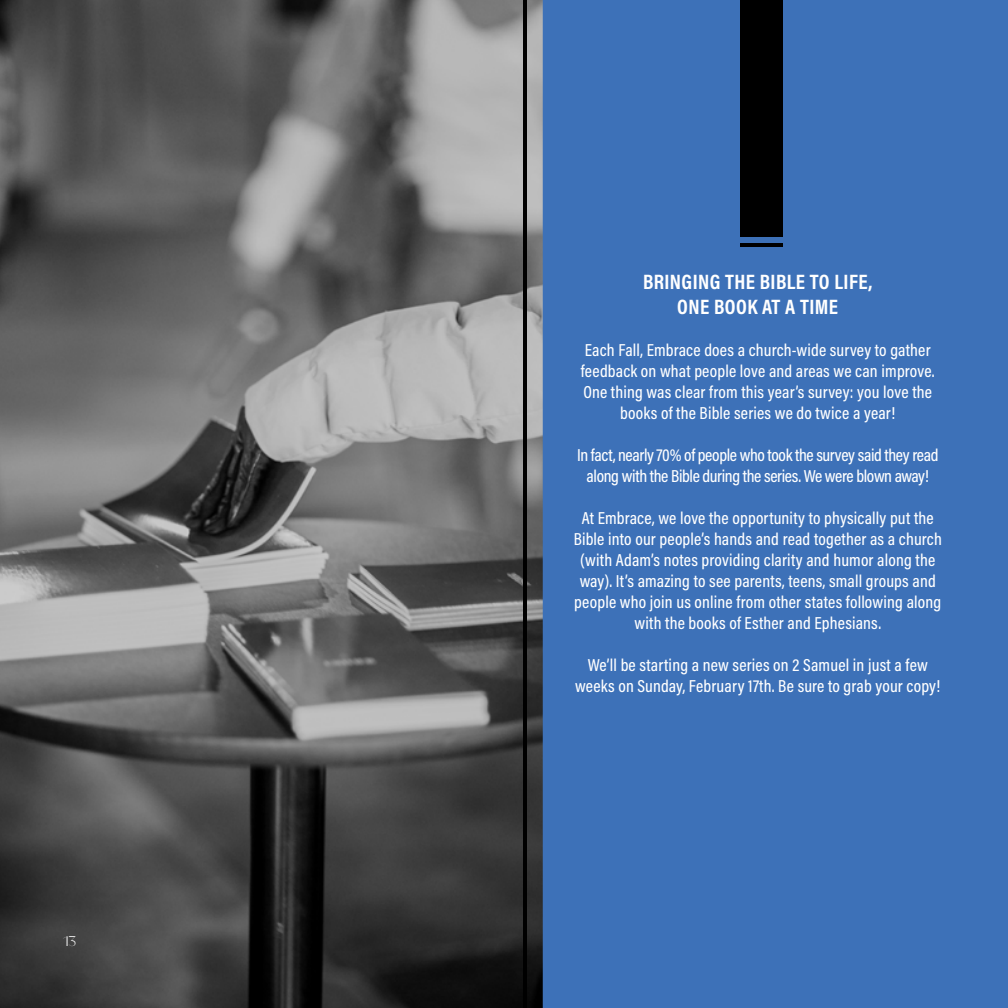
<style>
.page{position:relative;width:1008px;height:1008px;background:#fff}
.page>*{position:absolute;margin:0;border:0;box-sizing:border-box;transform-origin:0 0}
.t1{font:700 21px/25.2px "Acumin Pro Cond";letter-spacing:.02em;color:#fff;text-align:center}
.t2{font:500 17.5px/21px "Acumin Pro Cond";letter-spacing:.01em;color:#fff;text-align:center}
.t3{font:500 17.5px/21px "Acumin Pro Cond";letter-spacing:-.02em;color:#fff;text-align:center}
.t4{font:300 14px "Magnat Poster";color:#fff}
</style>
<div class="page">
<img style="left:0;top:0;width:543px;height:1008px">
<div style="left:543px;top:0;width:465px;height:1008px;background:#3d71b8"></div>
<hr style="left:740px;top:244px;width:43px;height:3px;background:#000">
<div style="left:740px;top:0;width:43px;height:236px;background:#000"></div>
<hr style="left:523px;top:0;width:3px;height:1008px;background:#000">
<p class="t4" style="left:63px;top:932px;width:15px">13</p>
<p class="t1" style="left:643px;top:268px;width:231px">BRINGING THE BIBLE TO LIFE,<br>ONE BOOK AT A TIME</p>
<p class="t2" style="left:581px;top:339px;width:355px">Each Fall, Embrace does a church-wide survey to gather feedback on what people love and areas we can improve.<br>One thing was clear from this year’s survey: you love the books of the Bible series we do twice a year!</p>
<p class="t3" style="left:577px;top:444px;width:363px">In fact, nearly 70% of people who took the survey said they read along with the Bible during the series. We were blown away!</p>
<p class="t2" style="left:574px;top:507px;width:370px">At Embrace, we love the opportunity to physically put the Bible into our people’s hands and read together as a church (with Adam’s notes providing clarity and humor along the way). It’s amazing to see parents, teens, small groups and people who join us online from other states following along with the books of Esther and Ephesians.</p>
<p class="t2" style="left:575px;top:654px;width:367px">We’ll be starting a new series on 2 Samuel in just a few weeks on Sunday, February 17th. Be sure to grab your copy!</p>
</div>
